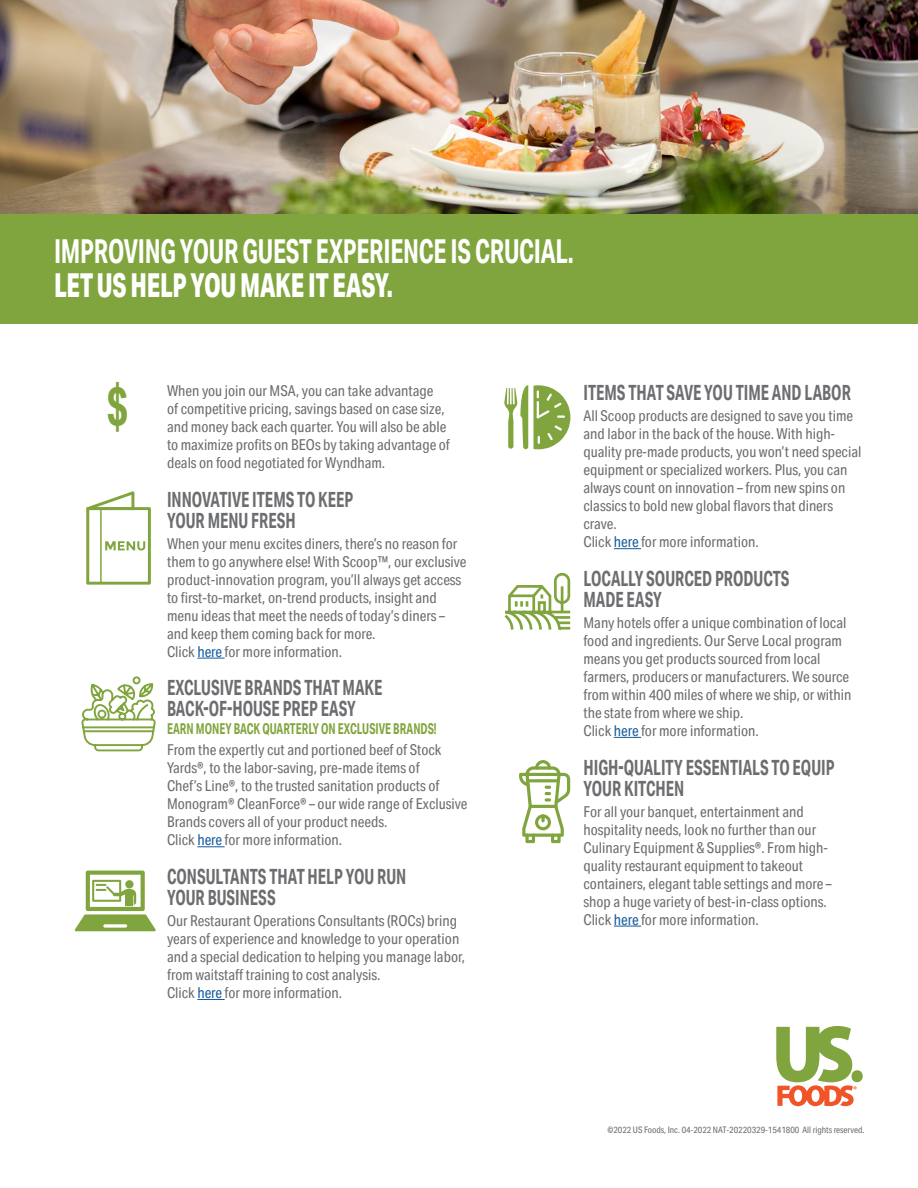
<style>
.page{position:relative;width:918px;height:1188px;background:#fff}
.page>*{position:absolute;margin:0;border:0;box-sizing:border-box;transform-origin:0 0}
.t1{font:700 54px "Aktiv Grotesk Cd";color:#81a53e;scale:.79 1}
.t2{font:700 33px "Aktiv Grotesk Cd";letter-spacing:-.01em;color:#fff;scale:.79 1}
.t3{font:800 33px "Aktiv Grotesk Cd";letter-spacing:-.01em;color:#fff;scale:.79 1}
.t4{font:700 21px/21px "Aktiv Grotesk Cd";color:#6c6d70;scale:.79 1}
.t5{font:15px/18px "Aktiv Grotesk Cd";color:#6c6d70}
.t6{font:9px "Aktiv Grotesk Cd";color:#6c6d70}
.s1{color:#175d9e}
.s2{font-weight:700;color:#81a53e}
</style>
<div class="page">
<img style="left:0;top:0;width:918px;height:215px">
<div style="left:0;top:215px;width:918px;height:109px;background:#81a53e"></div>
<svg style="left:197px;top:658px;width:28px;height:1px"></svg>
<svg style="left:197px;top:846px;width:28px;height:1px"></svg>
<svg style="left:197px;top:999px;width:28px;height:1px"></svg>
<div style="left:852px;top:1070px;width:11px;height:12px;background:#81a53e;border-radius:50%"></div>
<svg style="left:776px;top:1026px;width:81px;height:80px"></svg>
<svg style="left:614px;top:548px;width:27px;height:1px"></svg>
<svg style="left:614px;top:737px;width:27px;height:1px"></svg>
<svg style="left:614px;top:926px;width:27px;height:1px"></svg>
<svg style="left:86px;top:491px;width:65px;height:94px"></svg>
<svg style="left:75px;top:871px;width:81px;height:60px"></svg>
<svg style="left:81px;top:676px;width:75px;height:76px"></svg>
<svg style="left:504px;top:572px;width:67px;height:58px"></svg>
<svg style="left:504px;top:385px;width:66px;height:64px"></svg>
<svg style="left:519px;top:760px;width:51px;height:83px"></svg>
<hr style="left:526px;top:779px;width:34px;height:3px;background:#81a53e;border-radius:2px">
<p class="t2" style="left:54px;top:231px;width:660px">IMPROVING YOUR GUEST EXPERIENCE IS CRUCIAL.</p>
<p class="t3" style="left:54px;top:265px;width:431px">LET US HELP YOU MAKE IT EASY.</p>
<p class="t1" style="left:107px;top:373px;width:29px">$</p>
<p class="t5" style="left:167px;top:381px;width:284px">When you join our MSA, you can take advantage<br>of competitive pricing, savings based on case size, and money back each quarter. You will also be able to maximize profits on BEOs by taking advantage of deals on food negotiated for Wyndham.</p>
<p class="t4" style="left:167px;top:488px;width:237px">INNOVATIVE ITEMS TO KEEP<br>YOUR MENU FRESH</p>
<p class="t5" style="left:167px;top:534px;width:301px">When your menu excites diners, there’s no reason for them to go anywhere else! With Scoop™, our exclusive product-innovation program, you’ll always get access to first-to-market, on-trend products, insight and menu ideas that meet the needs of today’s diners – and keep them coming back for more.<br>Click <span class="s1">here</span> for more information.</p>
<p class="t4" style="left:167px;top:677px;width:274px">EXCLUSIVE BRANDS THAT MAKE<br>BACK-OF-HOUSE PREP EASY</p>
<p class="t5" style="left:167px;top:718px;width:276px;line-height:21px"><span class="s2">EARN MONEY BACK QUARTERLY ON EXCLUSIVE BRANDS!<br></span>From the expertly cut and portioned beef of Stock</p>
<p class="t5" style="left:167px;top:759px;width:302px">Yards®, to the labor-saving, pre-made items of<br>Chef’s Line®, to the trusted sanitation products of Monogram® CleanForce® – our wide range of Exclusive Brands covers all of your product needs.<br>Click <span class="s1">here</span> for more information.</p>
<p class="t4" style="left:167px;top:866px;width:304px">CONSULTANTS THAT HELP YOU RUN<br>YOUR BUSINESS</p>
<p class="t5" style="left:167px;top:912px;width:300px">Our Restaurant Operations Consultants (ROCs) bring years of experience and knowledge to your operation and a special dedication to helping you manage labor, from waitstaff training to cost analysis.<br>Click <span class="s1">here</span> for more information.</p>
<p class="t4" style="left:584px;top:382px;width:340px">ITEMS THAT SAVE YOU TIME AND LABOR</p>
<p class="t5" style="left:584px;top:407px;width:279px">All Scoop products are designed to save you time and labor in the back of the house. With high&shy;quality pre-made products, you won’t need special equipment or specialized workers. Plus, you can always count on innovation – from new spins on classics to bold new global flavors that diners crave.<br>Click <span class="s1">here</span> for more information.</p>
<p class="t4" style="left:584px;top:568px;width:262px">LOCALLY SOURCED PRODUCTS<br>MADE EASY</p>
<p class="t5" style="left:584px;top:613px;width:269px">Many hotels offer a unique combination of local food and ingredients. Our Serve Local program means you get products sourced from local farmers, producers or manufacturers. We source from within 400 miles of where we ship, or within the state from where we ship.<br>Click <span class="s1">here</span> for more information.</p>
<p class="t4" style="left:584px;top:756px;width:319px">HIGH-QUALITY ESSENTIALS TO EQUIP<br>YOUR KITCHEN</p>
<p class="t5" style="left:584px;top:802px;width:250px">For all your banquet, entertainment and hospitality needs, look no further than our Culinary Equipment &amp; Supplies®. From high&shy;quality restaurant equipment to takeout containers, elegant table settings and more – shop a huge variety of best-in-class options.<br>Click <span class="s1">here</span> for more information.</p>
<p class="t6" style="left:607px;top:1124px;width:259px">©2022 US Foods, Inc. 04-2022 NAT-20220329-1541800 All rights reserved.</p>
</div>
